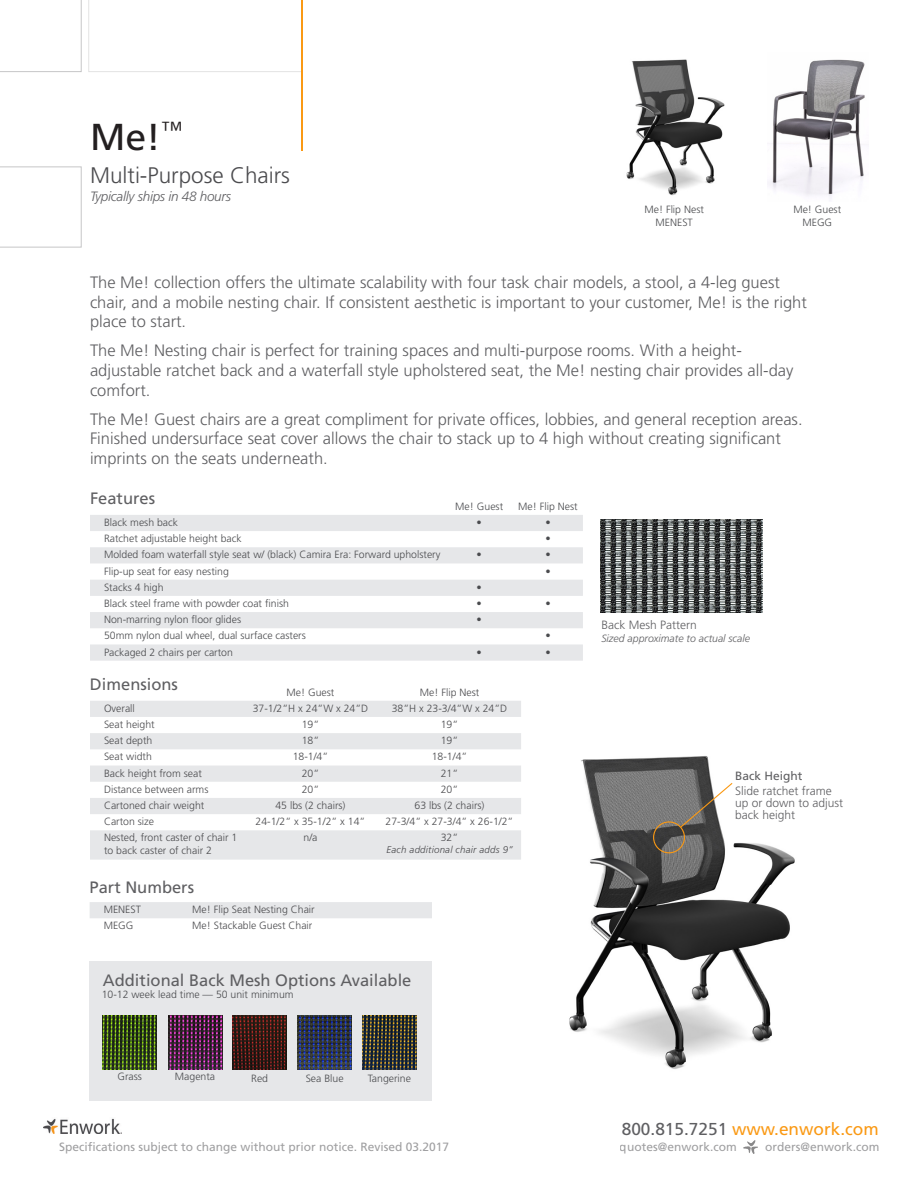
<style>
.page{position:relative;width:918px;height:1188px;background:#fff}
.page>*{position:absolute;margin:0;border:0;box-sizing:border-box;transform-origin:0 0}
.t1{font:37.5px "Frutiger LT Std";color:#231f20}
.t2{font:300 22.5px "Frutiger LT Std";color:#4b4b4e}
.t3{font:17.25px "Frutiger LT Std";color:#fa9914}
.t4{font:300 16.5px/19.8px "Frutiger LT Std";color:#5f5f62}
.t5{font:16.5px "Frutiger LT Std";color:#5f5f62}
.Description{font:italic 300 13.5px "Frutiger LT Std";letter-spacing:-.02em;color:#5f5f62}
.t6{font:12px "Frutiger LT Std";color:#5f5f62}
.t7{font:300 12px/12px "Frutiger LT Std";color:#5f5f62}
.t8{font:300 10.5px/12.6px "Frutiger LT Std";color:#4a4b4e;text-align:center}
.t9{font:300 10.5px/12.6px "Frutiger LT Std";color:#4b4b4e}
.t10{font:italic 300 10.5px "Frutiger LT Std";color:#5f5f62}
.t11{font:italic 300 9.75px "Frutiger LT Std";letter-spacing:.02em;color:#4b4b4e}
.s1{color:#5f5f62}
</style>
<div class="page">
<img style="left:626px;top:59px;width:99px;height:137px">
<svg style="left:0;top:166px;width:82px;height:82px"></svg>
<svg style="left:0;top:0;width:82px;height:72px"></svg>
<svg style="left:88px;top:0;width:213px;height:72px"></svg>
<hr style="left:301px;top:0;width:2px;height:150px;background:#fa9914">
<svg style="left:90px;top:515px;width:493px;height:146px;fill:#e6e7e9"></svg>
<svg style="left:90px;top:701px;width:431px;height:159px;fill:#e6e7e9"></svg>
<img style="left:768px;top:59px;width:97px;height:139px">
<svg style="left:744px;top:1140px;width:13px;height:13px"></svg>
<img style="left:43px;top:1118px;width:79px;height:16px">
<img style="left:569px;top:756px;width:226px;height:313px">
<svg style="left:679px;top:782px;width:55px;height:47px"></svg>
<div style="left:653px;top:821px;width:32px;height:32px;border:1px solid #fa9914;border-radius:50%"></div>
<div style="left:90px;top:962px;width:342px;height:139px;background:#e6e7e9"></div>
<img style="left:103px;top:1016px;width:54px;height:54px">
<img style="left:168px;top:1016px;width:54px;height:54px">
<img style="left:233px;top:1016px;width:54px;height:54px">
<img style="left:298px;top:1016px;width:54px;height:54px">
<img style="left:362px;top:1016px;width:54px;height:54px">
<img style="left:601px;top:519px;width:162px;height:93px">
<div style="left:90px;top:902px;width:342px;height:16px;background:#e6e7e9"></div>
<p class="t1" style="left:90px;top:115px;width:94px">Me!<sup>™</sup></p>
<p class="t2" style="left:90px;top:163px;width:202px">Multi-Purpose Chairs</p>
<p class="Description" style="left:90px;top:189px;width:143px">Typically ships in 48 hours</p>
<p class="t8" style="left:644px;top:203px;width:61px">Me! Flip Nest<br>MENEST</p>
<p class="t8" style="left:793px;top:203px;width:49px">Me! Guest<br>MEGG</p>
<p class="t4" style="left:90px;top:272px;width:718px">The Me! collection offers the ultimate scalability with four task chair models, a stool, a 4-leg guest chair, and a mobile nesting chair. If consistent aesthetic is important to your customer, Me! is the right place to start.</p>
<p class="t4" style="left:90px;top:341px;width:705px">The Me! Nesting chair is perfect for training spaces and multi-purpose rooms. With a height&shy;adjustable ratchet back and a waterfall style upholstered seat, the Me! nesting chair provides all-day comfort.</p>
<p class="t4" style="left:90px;top:409px;width:714px">The Me! Guest chairs are a great compliment for private offices, lobbies, and general reception areas.<br>Finished undersurface seat cover allows the chair to stack up to 4 high without creating significant imprints on the seats underneath.</p>
<p class="t5" style="left:90px;top:489px;width:67px">Features</p>
<p class="t8" style="left:455px;top:500px;width:49px">Me! Guest</p>
<p class="t8" style="left:518px;top:500px;width:61px">Me! Flip Nest</p>
<p class="t8" style="left:104px;top:516px;width:76px">Black mesh back</p>
<p class="t8" style="left:477px;top:516px;width:7px">•</p>
<p class="t8" style="left:545px;top:516px;width:7px">•</p>
<p class="t8" style="left:104px;top:532px;width:139px">Ratchet adjustable height back</p>
<p class="t8" style="left:545px;top:532px;width:7px">•</p>
<p class="t8" style="left:104px;top:549px;width:338px">Molded foam waterfall style seat w/ (black) Camira Era: Forward upholstery</p>
<p class="t8" style="left:477px;top:549px;width:7px">•</p>
<p class="t8" style="left:545px;top:549px;width:7px">•</p>
<p class="t8" style="left:104px;top:565px;width:126px">Flip-up seat for easy nesting</p>
<p class="t8" style="left:545px;top:565px;width:7px">•</p>
<p class="t8" style="left:104px;top:581px;width:61px">Stacks 4 high</p>
<p class="t8" style="left:477px;top:581px;width:7px">•</p>
<p class="t8" style="left:104px;top:597px;width:186px">Black steel frame with powder coat finish</p>
<p class="t8" style="left:477px;top:597px;width:7px">•</p>
<p class="t8" style="left:545px;top:597px;width:7px">•</p>
<p class="t8" style="left:104px;top:613px;width:139px">Non-marring nylon floor glides</p>
<p class="t8" style="left:477px;top:613px;width:7px">•</p>
<p class="t8" style="left:104px;top:630px;width:203px">50mm nylon dual wheel, dual surface casters</p>
<p class="t8" style="left:545px;top:630px;width:7px">•</p>
<p class="t8" style="left:104px;top:646px;width:130px">Packaged 2 chairs per carton</p>
<p class="t8" style="left:477px;top:646px;width:7px">•</p>
<p class="t8" style="left:545px;top:646px;width:7px">•</p>
<p class="t5" style="left:90px;top:675px;width:90px">Dimensions</p>
<p class="t9" style="left:287px;top:686px;width:49px">Me! Guest</p>
<p class="t9" style="left:420px;top:686px;width:61px">Me! Flip Nest</p>
<p class="t9" style="left:104px;top:702px;width:32px">Overall</p>
<p class="t9" style="left:253px;top:702px;width:117px">37-1/2”H x 24”W x 24”D</p>
<p class="t9" style="left:392px;top:702px;width:117px">38”H x 23-3/4”W x 24”D</p>
<p class="t9" style="left:104px;top:718px;width:52px">Seat height</p>
<p class="t9" style="left:302px;top:718px;width:19px">19”</p>
<p class="t9" style="left:441px;top:718px;width:19px">19”</p>
<p class="t9" style="left:104px;top:734px;width:50px">Seat depth</p>
<p class="t9" style="left:302px;top:734px;width:19px">18”</p>
<p class="t9" style="left:441px;top:734px;width:19px">19”</p>
<p class="t9" style="left:104px;top:751px;width:49px">Seat width</p>
<p class="t9" style="left:293px;top:751px;width:37px">18-1/4”</p>
<p class="t9" style="left:432px;top:751px;width:37px">18-1/4”</p>
<p class="t9" style="left:104px;top:767px;width:99px">Back height from seat</p>
<p class="t9" style="left:302px;top:767px;width:19px">20”</p>
<p class="t9" style="left:441px;top:767px;width:19px">21”</p>
<p class="t9" style="left:104px;top:783px;width:106px">Distance between arms</p>
<p class="t9" style="left:302px;top:783px;width:19px">20”</p>
<p class="t9" style="left:441px;top:783px;width:19px">20”</p>
<p class="t9" style="left:104px;top:799px;width:102px">Cartoned chair weight</p>
<p class="t9" style="left:275px;top:799px;width:72px">45 lbs (2 chairs)</p>
<p class="t9" style="left:415px;top:799px;width:72px">63 lbs (2 chairs)</p>
<p class="t9" style="left:104px;top:815px;width:52px">Carton size</p>
<p class="t9" style="left:256px;top:815px;width:111px">24-1/2” x 35-1/2” x 14”</p>
<p class="t9" style="left:386px;top:815px;width:129px">27-3/4” x 27-3/4” x 26-1/2”</p>
<p class="t9" style="left:104px;top:832px;width:135px">Nested, front caster of chair 1 to back caster of chair 2</p>
<p class="t9" style="left:303px;top:832px;width:16px">n/a</p>
<p class="t9" style="left:441px;top:832px;width:19px">32”</p>
<p class="t11" style="left:386px;top:844px;width:128px">Each additional chair adds 9”</p>
<p class="t5" style="left:90px;top:877px;width:106px">Part Numbers</p>
<p class="t9" style="left:104px;top:903px;width:39px">MENEST</p>
<p class="t9" style="left:192px;top:903px;width:124px">Me! Flip Seat Nesting Chair</p>
<p class="t9" style="left:104px;top:920px;width:31px">MEGG</p>
<p class="t9" style="left:192px;top:920px;width:122px">Me! Stackable Guest Chair</p>
<p class="t5" style="left:103px;top:970px;width:310px">Additional Back Mesh Options Available</p>
<p class="t8" style="left:102px;top:988px;width:193px">10-12 week lead time — 50 unit minimum</p>
<p class="t7" style="left:601px;top:619px;width:97px">Back Mesh Pattern</p>
<p class="t10" style="left:601px;top:632px;width:150px">Sized approximate to actual scale</p>
<p class="t6" style="left:735px;top:769px;width:69px">Back Height</p>
<p class="t7" style="left:735px;top:785px;width:110px">Slide ratchet frame up or down to adjust back height</p>
<p class="t8" style="left:118px;top:1071px;width:26px">Grass</p>
<p class="t8" style="left:175px;top:1071px;width:42px">Magenta</p>
<p class="t8" style="left:251px;top:1072px;width:18px">Red</p>
<p class="t8" style="left:306px;top:1072px;width:39px">Sea Blue</p>
<p class="t8" style="left:368px;top:1072px;width:45px">Tangerine</p>
<p class="t3" style="left:622px;top:1119px;width:258px"><span class="s1">800.815.7251</span> www.enwork.com</p>
<p class="t6" style="left:59px;top:1140px;width:392px">Specifications subject to change without prior notice. Revised 03.2017</p>
<p class="t6" style="left:620px;top:1140px;width:118px">quotes@enwork.com</p>
<p class="t6" style="left:765px;top:1140px;width:116px">orders@enwork.com</p>
</div>
